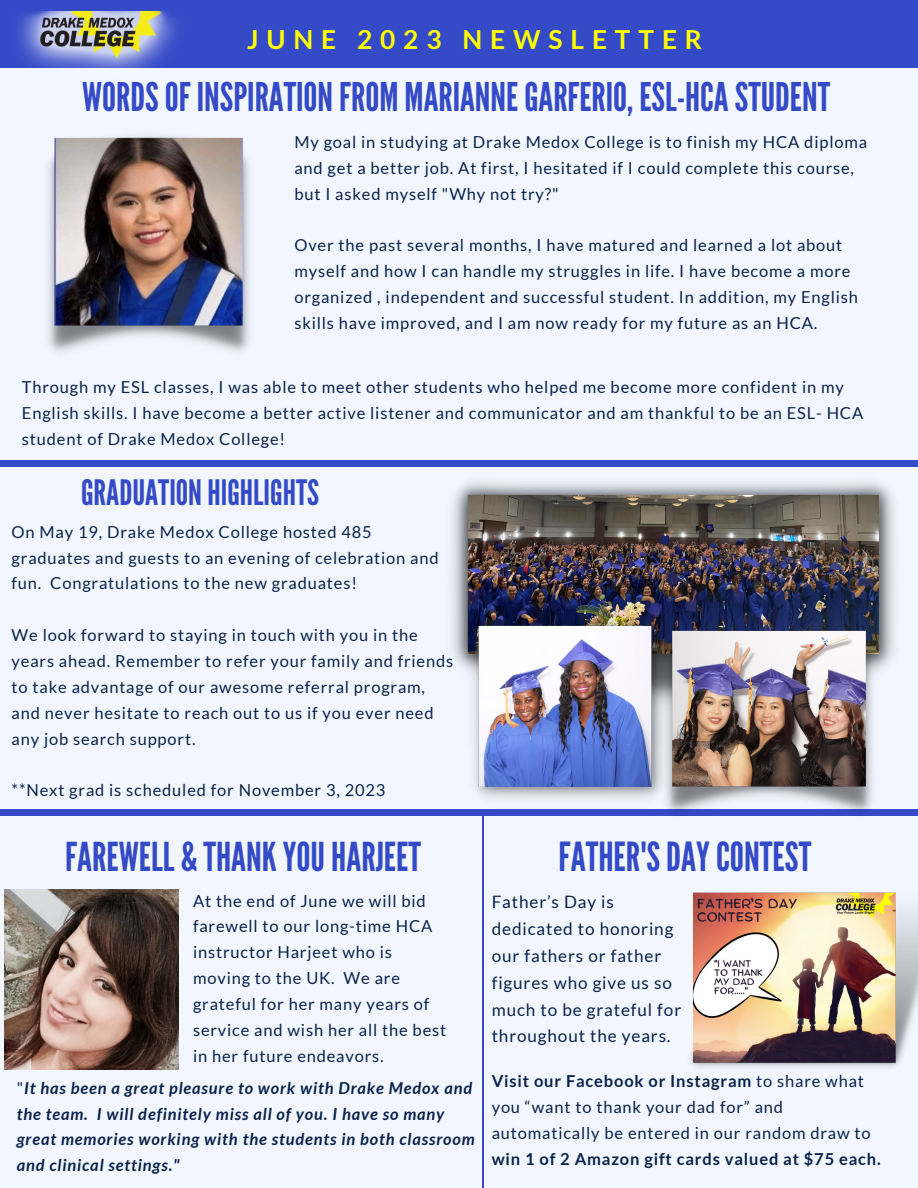
<style>
.page{position:relative;width:918px;height:1188px;background:#f2f7ff}
.page>*{position:absolute;margin:0;border:0;box-sizing:border-box;transform-origin:0 0}
.t1{font:40.05px "League Gothic";color:#344ac7}
.t2{font:39.9px "League Gothic";color:#344ac7}
.t3{font:39.45px "League Gothic";color:#344ac7}
.t4{font:34.95px "League Gothic";color:#344ac7}
.t5{font:700 26.25px "Lato";letter-spacing:.3em;color:#ff0}
.t6{font:17.1px/26.8px "Lato";letter-spacing:.05em;color:#0b224b}
.t7{font:16.5px/25.8px "Lato";letter-spacing:.05em;color:#0b224b}
.t8{font:italic 700 16.5px/25.8px "Lato";letter-spacing:.05em;color:#0b224b}
.s1{font-weight:400;font-style:normal}
.s2{font-weight:700}
</style>
<div class="page">
<div style="left:0;top:0;width:918px;height:68px;background:#344ac7"></div>
<img style="left:19px;top:11px;width:158px;height:57px">
<div style="left:0;top:460px;width:918px;height:6px;background:#344ac7"></div>
<div style="left:0;top:809px;width:918px;height:7px;background:#344ac7"></div>
<img style="left:690px;top:892px;width:228px;height:175px">
<img style="left:4px;top:889px;width:175px;height:180px">
<img style="left:48px;top:135px;width:201px;height:217px">
<hr style="left:483px;top:809px;width:1px;height:379px;background:#344ac7">
<img style="left:451px;top:481px;width:444px;height:188px">
<img style="left:463px;top:611px;width:210px;height:188px">
<img style="left:658px;top:619px;width:223px;height:193px">
<p class="t5" style="left:247px;top:24px;width:457px">JUNE 2023 NEWSLETTER</p>
<p class="t3" style="left:82px;top:74px;width:749px">WORDSOF INSPIRATIONFROM MARIANNEGARFERIO, ESL-HCASTUDENT</p>
<p class="t7" style="left:294px;top:129px;width:574px">My goal in studying at Drake Medox College is to finish my HCA diploma and get a better job. At first, I hesitated if I could complete this course, but I asked myself "Why not try?"</p>
<p class="t7" style="left:294px;top:232px;width:565px">Over the past several months, I have matured and learned a lot about myself and how I can handle my struggles in life. I have become a more organized , independent and successful student. In addition, my English skills have improved, and I am now ready for my future as an HCA.</p>
<p class="t7" style="left:22px;top:374px;width:843px">Through my ESL classes, I was able to meet other students who helped me become more confident in my<br>English skills. I have become a better active listener and communicator and am thankful to be an ESL- HCA student of Drake Medox College!</p>
<p class="t4" style="left:81px;top:472px;width:240px">GRADUATIONHIGHLIGHTS</p>
<p class="t7" style="left:12px;top:518px;width:429px">On May 19, Drake Medox College hosted 485 graduates and guests to an evening of celebration and fun. Congratulations to the new graduates!</p>
<p class="t7" style="left:12px;top:622px;width:443px">We look forward to staying in touch with you in the years ahead. Remember to refer your family and friends to take advantage of our awesome referral program, and never hesitate to reach out to us if you ever need any job search support.</p>
<p class="t7" style="left:12px;top:777px;width:375px">**Next grad is scheduled for November 3, 2023</p>
<p class="t2" style="left:65px;top:833px;width:357px">FAREWELL &amp; THANKYOUHARJEET</p>
<p class="t7" style="left:193px;top:887px;width:255px">At the end of June we will bid farewell to our long-time HCA instructor Harjeet who is moving to the UK. We are grateful for her many years of service and wish her all the best in her future endeavors.</p>
<p class="t8" style="left:17px;top:1074px;width:460px"><span class="s1">"</span>It has been a great pleasure to work with Drake Medox and the team. I will definitely miss all of you. I have so many great memories working with the students in both classroom and clinical settings."</p>
<p class="t1" style="left:559px;top:833px;width:254px">FATHER'SDAYCONTEST</p>
<p class="t6" style="left:492px;top:888px;width:191px">Father’s Day is dedicated to honoring our fathers or father figures who give us so much to be grateful for throughout the years.</p>
<p class="t7" style="left:492px;top:1068px;width:391px"><span class="s2">Visit our Facebook or Instagram</span> to share what you “want to thank your dad for” and automatically be entered in our random draw to <span class="s2">win 1 of 2 Amazon gift cards valued at $75 each.</span></p>
</div>
